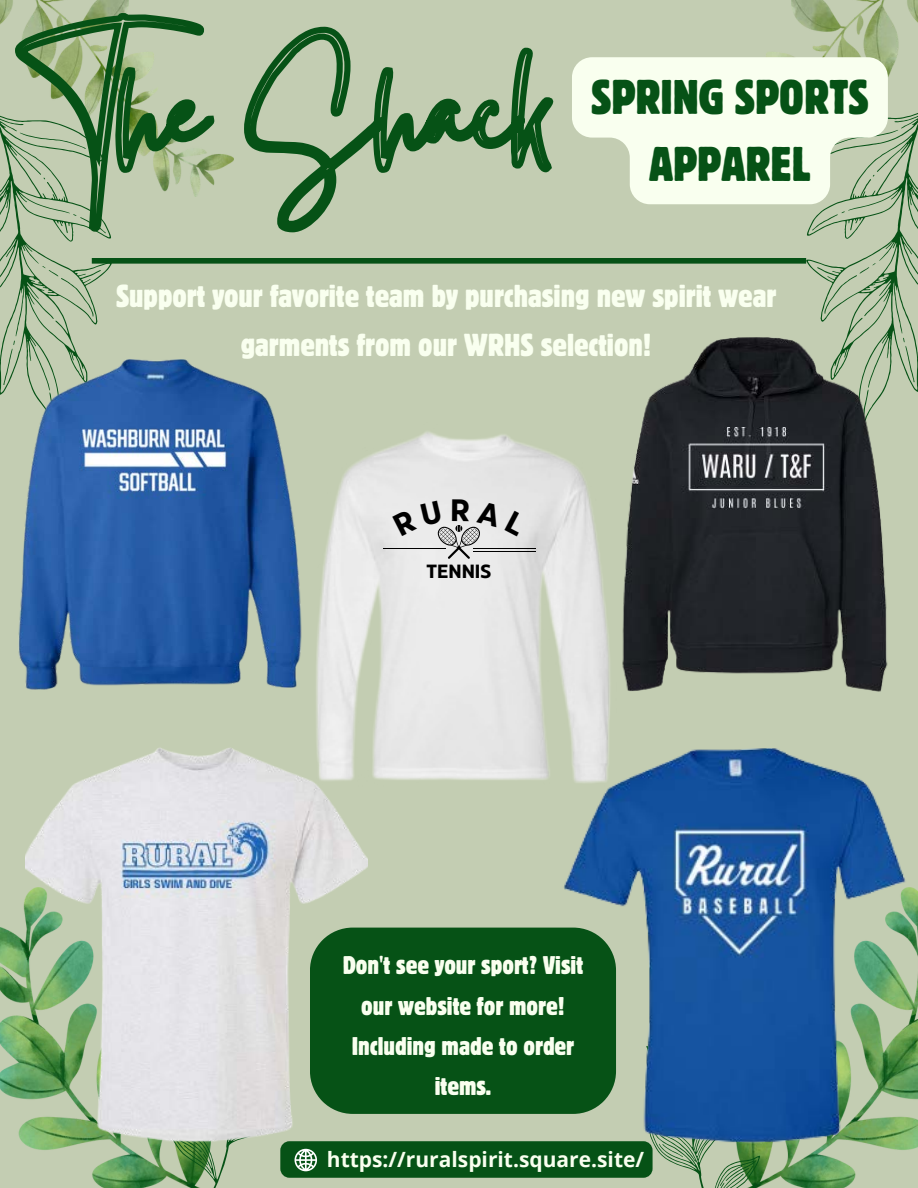
<style>
.page{position:relative;width:918px;height:1188px;background:#c3cdb2}
.page>*{position:absolute;margin:0;border:0;box-sizing:border-box;transform-origin:0 0}
.t1{font:condensed 48.15px/66.8px "Block W1 G";color:#065216;text-align:center}
.t2{font:condensed 31.5px/49.5px "Block W1 G";color:#f9ffef;text-align:center}
.t3{font:condensed 25.35px/40.3px "Block W1 G";color:#f9ffef;text-align:center}
.t4{font:700 21px "Open Sans";color:#f9ffef}
.t5{font:700 19.05px "Eastman Grotesque";color:#000}
</style>
<div class="page">
<img style="left:766px;top:0;width:152px;height:77px">
<img style="left:0;top:0;width:129px;height:25px">
<svg style="left:807px;top:113px;width:111px;height:279px"></svg>
<svg style="left:0;top:115px;width:111px;height:230px"></svg>
<svg style="left:699px;top:1180px;width:72px;height:8px"></svg>
<div style="left:92px;top:258px;width:714px;height:6px;background:#065216"></div>
<img style="left:0;top:897px;width:157px;height:291px">
<svg style="left:157px;top:1168px;width:66px;height:20px"></svg>
<img style="left:316px;top:431px;width:294px;height:349px">
<hr style="left:473px;top:548px;width:63px;height:1px;background:#000">
<hr style="left:383px;top:548px;width:63px;height:1px;background:#000">
<hr style="left:473px;top:551px;width:63px;height:1px;background:#000">
<img style="left:608px;top:337px;width:301px;height:359px">
<img style="left:0;top:345px;width:332px;height:350px">
<img style="left:496px;top:712px;width:422px;height:468px">
<img style="left:26px;top:725px;width:342px;height:443px">
<svg style="left:10px;top:9px;width:544px;height:227px"></svg>
<svg style="left:572px;top:57px;width:316px;height:147px;fill:#f9ffef"></svg>
<svg style="left:310px;top:928px;width:306px;height:186px;background:#1a5f27"></svg>
<div style="left:333px;top:943px;width:260px;height:164px;background:#065216"></div>
<div style="left:280px;top:1141px;width:373px;height:37px;background:#065216;border-radius:9px"></div>
<svg style="left:295px;top:1149px;width:22px;height:22px"></svg>
<svg style="left:392px;top:499px;width:135px;height:60px;background:#dbdbdb"></svg>
<p class="t1" style="left:591px;top:63px;width:279px">SPRING SPORTS<br>APPAREL</p>
<p class="t2" style="left:116px;top:270px;width:662px">Support your favorite team by purchasing new spirit wear garments from our WRHS selection!</p>
<p class="t5" style="left:427px;top:556px;width:66px">TENNIS</p>
<p class="t3" style="left:343px;top:945px;width:242px">Don't see your sport? Visit our website for more!<br>Including made to order items.</p>
<p class="t4" style="left:327px;top:1144px;width:319px">https://ruralspirit.square.site/</p>
</div>
